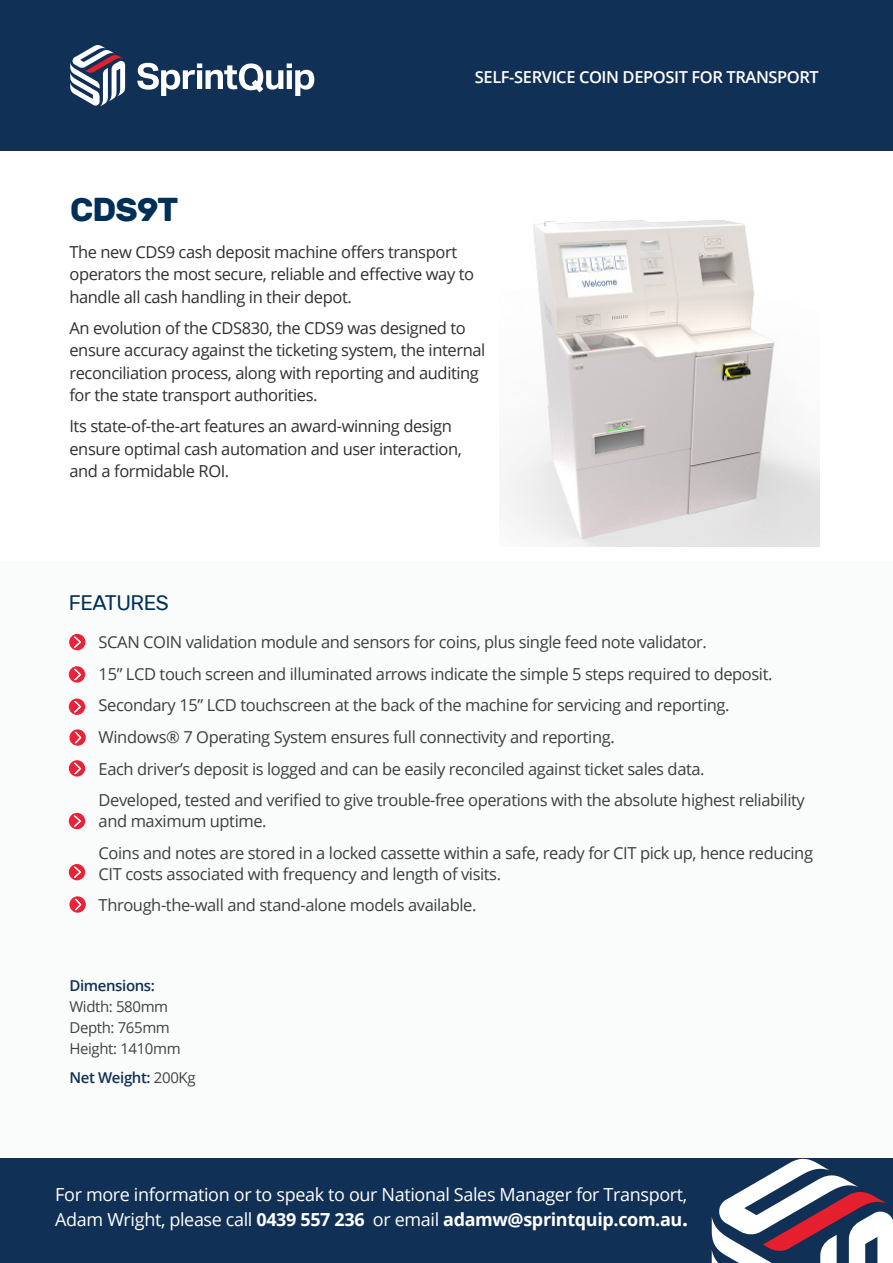
<style>
.page{position:relative;width:893px;height:1263px;background:#fff}
.page>*{position:absolute;margin:0;border:0;box-sizing:border-box;transform-origin:0 0}
.Product_Name{font:700 33px "Rubik";letter-spacing:-.025em;color:#003057}
.Features{font:21px "Rubik";letter-spacing:-.02em;color:#003057}
.t1{font:18px "Open Sans";letter-spacing:-.02em;color:#fff}
.t2{font:700 18px "Open Sans";letter-spacing:-.02em;color:#fff}
.Bullet_Points{font:16.5px/21px "Open Sans";letter-spacing:-.025em;color:#3e3e3f}
.t3{font:16.5px/22.5px "Open Sans";letter-spacing:-.025em;color:#312f30}
.Product_Name-2{font:600 16.5px "Open Sans";letter-spacing:-.025em;color:#fff}
.t4{font:15px "Open Sans";letter-spacing:-.025em;color:#414243}
.t5{font:600 15px "Open Sans";letter-spacing:-.025em;color:#113056}
.s1{font-weight:400;color:#414243}
.s2{font-weight:400}
.s3{font-size:21px}
</style>
<div class="page">
<div style="left:0;top:561px;width:893px;height:598px;background:#fafbfb"></div>
<div style="left:0;top:1159px;width:893px;height:104px;background:#113056"></div>
<svg style="left:69px;top:634px;width:16px;height:16px"></svg>
<svg style="left:72px;top:636px;width:11px;height:12px"></svg>
<svg style="left:69px;top:864px;width:16px;height:16px"></svg>
<svg style="left:72px;top:866px;width:11px;height:12px"></svg>
<svg style="left:69px;top:666px;width:16px;height:17px"></svg>
<svg style="left:72px;top:669px;width:11px;height:11px"></svg>
<svg style="left:712px;top:1159px;width:181px;height:104px"></svg>
<div style="left:0;top:0;width:893px;height:150px;background:#113056"></div>
<svg style="left:137px;top:63px;width:177px;height:33px"></svg>
<svg style="left:70px;top:45px;width:55px;height:61px"></svg>
<img style="left:505px;top:220px;width:314px;height:326px">
<svg style="left:69px;top:760px;width:16px;height:16px"></svg>
<svg style="left:72px;top:763px;width:11px;height:11px"></svg>
<svg style="left:69px;top:813px;width:16px;height:16px"></svg>
<svg style="left:72px;top:815px;width:11px;height:12px"></svg>
<svg style="left:69px;top:698px;width:16px;height:17px"></svg>
<svg style="left:72px;top:701px;width:11px;height:11px"></svg>
<svg style="left:69px;top:729px;width:17px;height:17px"></svg>
<svg style="left:72px;top:732px;width:12px;height:11px"></svg>
<svg style="left:69px;top:896px;width:17px;height:17px"></svg>
<svg style="left:72px;top:899px;width:12px;height:11px"></svg>
<p class="Product_Name-2" style="left:475px;top:66px;width:345px">SELF-SERVICE COIN DEPOSIT FOR TRANSPORT</p>
<p class="Product_Name" style="left:70px;top:190px;width:110px">CDS9T</p>
<p class="t3" style="left:69px;top:240px;width:406px">The new CDS9 cash deposit machine offers transport operators the most secure, reliable and effective way to handle all cash handling in their depot.</p>
<p class="t3" style="left:69px;top:316px;width:417px">An evolution of the CDS830, the CDS9 was designed to ensure accuracy against the ticketing system, the internal reconciliation process, along with reporting and auditing for the state transport authorities.</p>
<p class="t3" style="left:69px;top:415px;width:394px">Its state-of-the-art features an award-winning design ensure optimal cash automation and user interaction, and a formidable ROI.</p>
<p class="Features" style="left:69px;top:591px;width:102px">FEATURES</p>
<p class="Bullet_Points" style="left:99px;top:631px;width:610px">SCAN COIN validation module and sensors for coins, plus single feed note validator.</p>
<p class="Bullet_Points" style="left:99px;top:663px;width:675px">15” LCD touch screen and illuminated arrows indicate the simple 5 steps required to deposit.</p>
<p class="Bullet_Points" style="left:99px;top:694px;width:632px">Secondary 15” LCD touchscreen at the back of the machine for servicing and reporting.</p>
<p class="Bullet_Points" style="left:99px;top:726px;width:518px">Windows® 7 Operating System ensures full connectivity and reporting.</p>
<p class="Bullet_Points" style="left:99px;top:758px;width:607px">Each driver’s deposit is logged and can be easily reconciled against ticket sales data.</p>
<p class="Bullet_Points" style="left:99px;top:789px;width:708px">Developed, tested and verified to give trouble-free operations with the absolute highest reliability and maximum uptime.</p>
<p class="Bullet_Points" style="left:99px;top:842px;width:716px">Coins and notes are stored in a locked cassette within a safe, ready for CIT pick up, hence reducing<br>CIT costs associated with frequency and length of visits.</p>
<p class="Bullet_Points" style="left:99px;top:894px;width:379px">Through-the-wall and stand-alone models available.</p>
<p class="t5" style="left:69px;top:975px;width:87px">Dimensions:</p>
<p class="t4" style="left:69px;top:996px;width:100px">Width: 580mm</p>
<p class="t4" style="left:69px;top:1017px;width:102px">Depth: 765mm</p>
<p class="t4" style="left:69px;top:1038px;width:113px">Height: 1410mm</p>
<p class="t5" style="left:69px;top:1067px;width:128px">Net Weight: <span class="s1">200Kg</span></p>
<p class="t1" style="left:55px;top:1182px;width:633px">For more information or to speak to our National Sales Manager for Transport,</p>
<p class="t2" style="left:55px;top:1207px;width:634px"><span class="s2">Adam Wright, please call</span> 0439 557 236 <span class="s2">or email</span> adamw@sprintquip.com.au<span class="s3">.</span></p>
</div>
